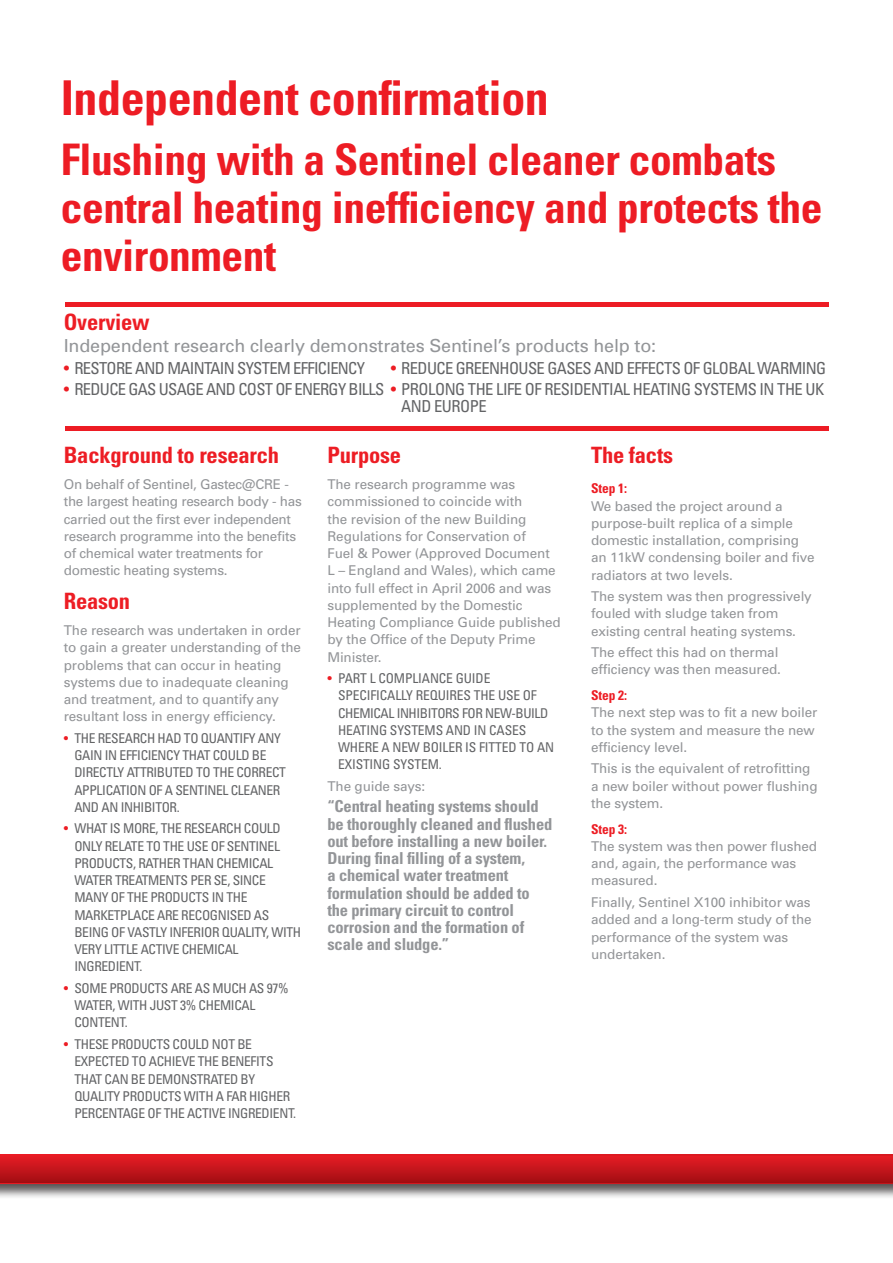
<style>
.page{position:relative;width:893px;height:1263px;background:#fff}
.page>*{position:absolute;margin:0;border:0;box-sizing:border-box;transform-origin:0 0}
.t1{font:700 condensed 48px "Univers";letter-spacing:-.01em;color:#ed1c24}
.t2{font:700 condensed 43.5px/48px "Univers";letter-spacing:-.01em;color:#ed1c24}
.t3{font:700 condensed 22.5px "Univers";letter-spacing:-.01em;color:#ed1d24}
.t4{font:18px "Univers";letter-spacing:-.01em;color:#939598}
.t5{font:700 condensed 16.5px/17.2px "Univers";letter-spacing:-.01em;color:#939598}
.t6{font:condensed 16.5px "Univers";letter-spacing:-.035em;color:#636466}
.t7{font:13.5px/17.2px "Univers";letter-spacing:-.01em;color:#939598}
.t8{font:condensed 13.5px/17.2px "Univers";letter-spacing:-.025em;color:#636466}
.t9{font:700 condensed 13.5px "Univers";letter-spacing:-.01em;color:#ed1d24}
.s1{color:#ed1d24}
</style>
<div class="page">
<div style="left:0;top:1154px;width:893px;height:45px;background:#231f20;opacity:.75"></div>
<svg style="left:0;top:1155px;width:893px;height:28px;background:#c4151b"></svg>
<hr style="left:65px;top:426px;width:764px;height:4px;background:#ed1c24">
<hr style="left:65px;top:303px;width:764px;height:4px;background:#ed1c24">
<h1 class="t1" style="left:61px;top:68px;width:490px">independent confirmation</h1>
<h2 class="t2" style="left:61px;top:136px;width:763px">Flushing with a Sentinel cleaner combats central heating inefficiency and protects the environment</h2>
<h3 class="t3" style="left:64px;top:308px;width:87px">Overview</h3>
<h3 class="t4" style="left:64px;top:335px;width:594px">Independent research clearly demonstrates Sentinel’s products help to:</h3>
<p class="t6" style="left:64px;top:357px;width:14px"><span class="s1">•</span> RES</p>
<p class="t6" style="left:99px;top:357px;width:47px">TORE AND</p>
<p class="t6" style="left:167px;top:357px;width:10px">MAIN</p>
<p class="t6" style="left:204px;top:357px;width:162px">TAIN SYSTEM EFFICIENCY</p>
<p class="t6" style="left:64px;top:379px;width:752px"><span class="s1">•</span> REDUCE GAS USAGE AND COST OF ENERGY BILLS <span class="s1">•</span> PROLONG THE LIFE OF RESIDENTIAL HEATING SYSTEMS IN THE UK</p>
<p class="t6" style="left:391px;top:357px;width:437px"><span class="s1">•</span> REDUCE GREENHOUSE GASES AND EFFECTS OF GLOBAL WARMING</p>
<p class="t6" style="left:401px;top:396px;width:87px">AND EUROPE</p>
<h3 class="t3" style="left:64px;top:441px;width:217px">Background to research</h3>
<p class="t7" style="left:64px;top:476px;width:240px">On behalf of Sentinel, Gastec@CRE - the largest heating research body - has carried out the first ever independent research programme into the benefits of chemical water treatments for domestic heating systems.</p>
<h3 class="t3" style="left:64px;top:587px;width:68px">Reason</h3>
<p class="t7" style="left:64px;top:622px;width:239px">The research was undertaken in order to gain a greater understanding of the problems that can occur in heating systems due to inadequate cleaning and treatment, and to quantify any resultant loss in energy efficiency.</p>
<p class="t8" style="left:74px;top:729px;width:210px;text-indent:-11px"><span class="s1">•</span> THE RESEARCH HAD TO QUANTIFY ANY<br>GAIN IN EFFICIENCY THAT COULD BE<br>DIRECTLY ATTRIBUTED TO THE CORRECT<br>APPLICATION OF A SENTINEL CLEANER<br>AND AN INHIBITOR.</p>
<p class="t8" style="left:74px;top:820px;width:228px;text-indent:-11px"><span class="s1">•</span> WHAT IS MORE, THE RESEARCH COULD<br>ONLY RELATE TO THE USE OF SENTINEL<br>PRODUCTS, RATHER THAN CHEMICAL<br>WATER TREATMENTS PER SE, SINCE<br>MANY OF THE PRODUCTS IN THE<br>MARKETPLACE ARE RECOGNISED AS<br>BEING OF VASTLY INFERIOR QUALITY, WITH<br>VERY LITTLE ACTIVE CHEMICAL<br>INGREDIENT.</p>
<p class="t8" style="left:74px;top:979px;width:216px;text-indent:-11px"><span class="s1">•</span> SOME PRODUCTS ARE AS MUCH AS 97%<br>WATER, WITH JUST 3% CHEMICAL<br>CONTENT.</p>
<p class="t8" style="left:74px;top:1035px;width:223px;text-indent:-11px"><span class="s1">•</span> THESE PRODUCTS COULD NOT BE<br>EXPECTED TO ACHIEVE THE BENEFITS<br>THAT CAN BE DEMONSTRATED BY<br>QUALITY PRODUCTS WITH A FAR HIGHER<br>PERCENTAGE OF THE ACTIVE INGREDIENT.</p>
<h3 class="t3" style="left:327px;top:441px;width:75px">Purpose</h3>
<p class="t7" style="left:327px;top:476px;width:235px">The research programme was commissioned to coincide with<br>the revision of the new Building<br>Regulations for Conservation of<br>Fuel &amp; Power (Approved Document<br>L – England and Wales), which came into full effect in April 2006 and was supplemented by the Domestic<br>Heating Compliance Guide published by the Office of the Deputy Prime<br>Minister.</p>
<p class="t8" style="left:338px;top:669px;width:218px;text-indent:-11px"><span class="s1">•</span> PART L COMPLIANCE GUIDE<br>SPECIFICALLY REQUIRES THE USE OF<br>CHEMICAL INHIBITORS FOR NEW-BUILD<br>HEATING SYSTEMS AND IN CASES<br>WHERE A NEW BOILER IS FITTED TO AN<br>EXISTING SYSTEM.</p>
<p class="t7" style="left:327px;top:778px;width:99px">The guide says:</p>
<p class="t5" style="left:327px;top:798px;width:226px">“Central heating systems should be thoroughly cleaned and flushed out before installing a new boiler.<br>During final filling of a system,<br>a chemical water treatment formulation should be added to the primary circuit to control corrosion and the formation of scale and sludge.”</p>
<h3 class="t3" style="left:591px;top:441px;width:83px">The facts</h3>
<p class="t9" style="left:591px;top:480px;width:37px">Step 1:</p>
<p class="t7" style="left:591px;top:497px;width:225px">We based the project around a purpose-built replica of a simple domestic installation, comprising an 11kW condensing boiler and five radiators at two levels.</p>
<p class="t7" style="left:591px;top:588px;width:222px">The system was then progressively fouled with sludge taken from existing central heating systems.</p>
<p class="t7" style="left:591px;top:644px;width:191px">The effect this had on thermal efficiency was then measured.</p>
<p class="t9" style="left:591px;top:687px;width:37px">Step 2:</p>
<p class="t7" style="left:591px;top:704px;width:228px">The next step was to fit a new boiler to the system and measure the new efficiency level.</p>
<p class="t7" style="left:591px;top:760px;width:228px">This is the equivalent of retrofitting a new boiler without power flushing the system.</p>
<p class="t9" style="left:591px;top:821px;width:37px">Step 3:</p>
<p class="t7" style="left:591px;top:838px;width:228px">The system was then power flushed and, again, the performance was measured.</p>
<p class="t7" style="left:591px;top:894px;width:222px">Finally, Sentinel X100 inhibitor was added and a long-term study of the performance of the system was undertaken.</p>
</div>
